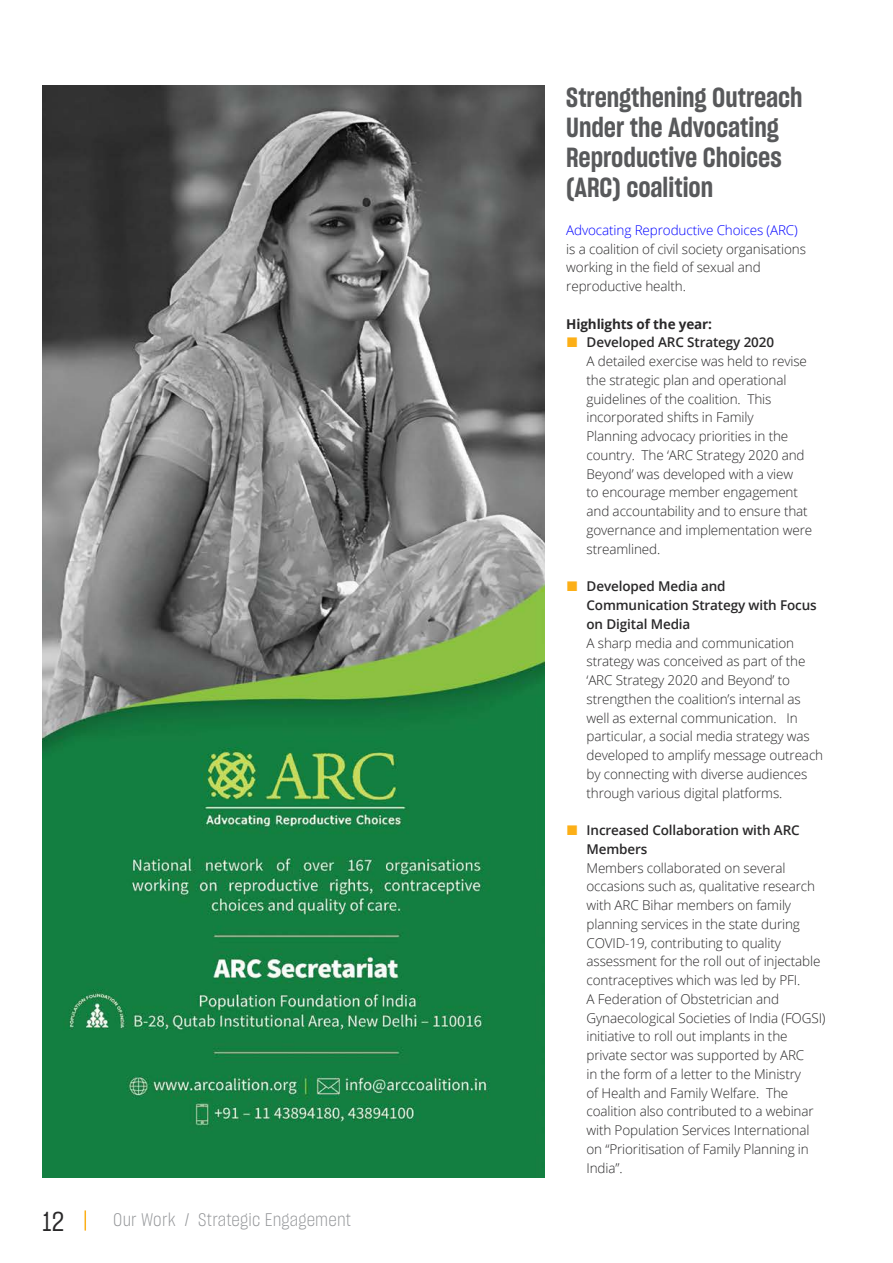
<style>
.page{position:relative;width:893px;height:1263px;background:#fff}
.page>*{position:absolute;margin:0;border:0;box-sizing:border-box;transform-origin:0 0}
.t1{font:27px/30px "Sharp Grotesk Sm Bold 15";color:#58595b}
.t2{font:27px "Sharp Grotesk Book 15";color:#292829}
.t3{font:18px "Sharp Grotesk Light 15";letter-spacing:.01em;color:#939598}
.t4{font:300 13.5px/18.8px "Open Sans";letter-spacing:-.01em;color:#292829}
.t5{font:600 13.5px/18.8px "Open Sans";letter-spacing:-.01em;color:#292829}
.t6{font:300 13.5px "Open Sans";letter-spacing:-.01em;color:#00f}
.t7{font:700 13.5px "Open Sans";letter-spacing:-.01em;color:#292829}
.s1{font-family:"Sharp Grotesk Light 15";font-weight:400;color:#fcaf17}
.s2{font-weight:600}
</style>
<div class="page">
<svg style="left:85px;top:1210px;width:1px;height:20px"></svg>
<img style="left:43px;top:85px;width:501px;height:1093px">
<h1 class="t2" style="left:43px;top:1202px;width:23px">12</h1>
<h2 class="t3" style="left:113px;top:1207px;width:239px">Our Work / Strategic Engagement</h2>
<h1 class="t1" style="left:566px;top:82px;width:238px">Strengthening Outreach<br>Under the Advocating<br>Reproductive Choices (ARC) coalition</h1>
<p class="t6" style="left:566px;top:221px;width:233px">Advocating Reproductive Choices (ARC)</p>
<p class="t4" style="left:566px;top:239px;width:241px">is a coalition of civil society organisations working in the field of sexual and reproductive health.</p>
<p class="t7" style="left:566px;top:314px;width:147px">Highlights of the year:</p>
<p class="t4" style="left:586px;top:333px;width:227px;text-indent:-20px"><span class="s1">■</span> <span class="s2">Developed ARC Strategy 2020<br></span>A detailed exercise was held to revise the strategic plan and operational guidelines of the coalition. This incorporated shifts in Family<br>Planning advocacy priorities in the country. The ‘ARC Strategy 2020 and<br>Beyond’ was developed with a view<br>to encourage member engagement and accountability and to ensure that governance and implementation were streamlined.</p>
<p class="t5" style="left:586px;top:577px;width:232px;text-indent:-20px"><span class="s1">■</span> Developed Media and<br>Communication Strategy with Focus on Digital Media</p>
<p class="t4" style="left:586px;top:633px;width:238px">A sharp media and communication strategy was conceived as part of the ‘ARC Strategy 2020 and Beyond’ to strengthen the coalition’s internal as well as external communication. In particular, a social media strategy was developed to amplify message outreach by connecting with diverse audiences through various digital platforms.</p>
<p class="t5" style="left:586px;top:820px;width:215px;text-indent:-20px"><span class="s1">■</span> Increased Collaboration with ARC<br>Members</p>
<p class="t4" style="left:586px;top:858px;width:241px">Members collaborated on several occasions such as, qualitative research with ARC Bihar members on family planning services in the state during COVID-19, contributing to quality assessment for the roll out of injectable contraceptives which was led by PFI.<br>A Federation of Obstetrician and Gynaecological Societies of India (FOGSI) initiative to roll out implants in the private sector was supported by ARC<br>in the form of a letter to the Ministry<br>of Health and Family Welfare. The coalition also contributed to a webinar with Population Services International on “Prioritisation of Family Planning in India”.</p>
</div>
